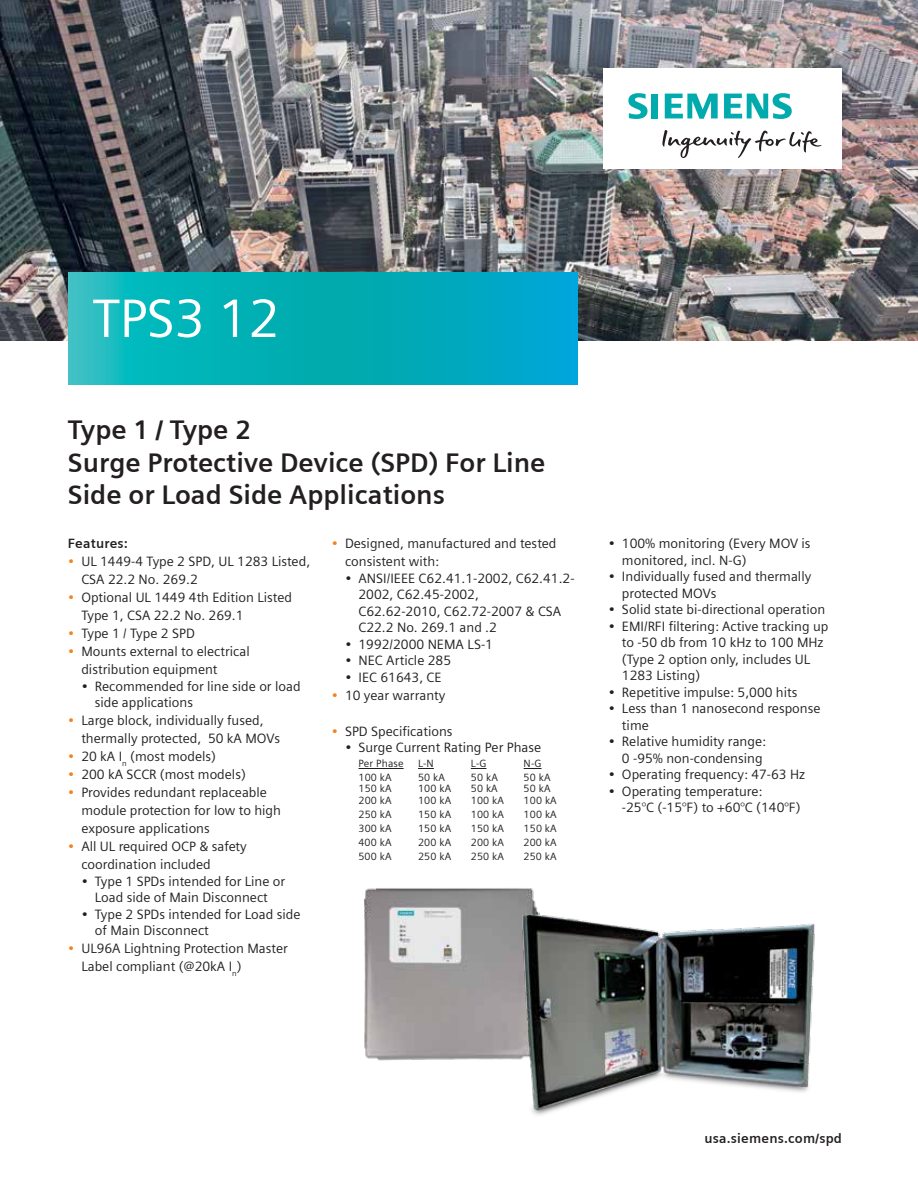
<style>
.page{position:relative;width:918px;height:1188px;background:#fff}
.page>*{position:absolute;margin:0;border:0;box-sizing:border-box;transform-origin:0 0}
.t1{font:54px "Siemens Sans";letter-spacing:-.01em;color:#fff}
.t2{font:700 27px/32.4px "Siemens Sans";color:#231f20}
.t3{font:13.5px/16.5px "Siemens Sans OT";color:#231f20}
.t4{font:700 13.5px "Siemens Sans";letter-spacing:.015em;color:#231f20}
.t5{font:10.5px "Siemens Sans OT";letter-spacing:.015em;color:#231f20}
.s1{font-family:"Siemens Sans";color:#f58220}
.s2{font-family:"Siemens Sans"}
</style>
<div class="page">
<img style="left:0;top:0;width:918px;height:341px">
<div style="left:603px;top:68px;width:238px;height:101px;background:#fff"></div>
<svg style="left:662px;top:130px;width:159px;height:28px"></svg>
<svg style="left:628px;top:93px;width:30px;height:26px"></svg>
<svg style="left:665px;top:94px;width:53px;height:25px"></svg>
<svg style="left:724px;top:93px;width:68px;height:26px"></svg>
<hr style="left:359px;top:768px;width:45px;height:1px;background:#231f20">
<svg style="left:418px;top:768px;width:16px;height:1px"></svg>
<svg style="left:471px;top:768px;width:15px;height:1px"></svg>
<svg style="left:524px;top:768px;width:18px;height:1px"></svg>
<svg style="left:69px;top:272px;width:509px;height:113px;background:#04aebb"></svg>
<img style="left:364px;top:888px;width:126px;height:173px">
<img style="left:490px;top:888px;width:325px;height:227px">
<h1 class="t1" style="left:92px;top:288px;width:188px">TPS3 12</h1>
<h2 class="t2" style="left:68px;top:414px;width:479px">Type 1 / Type 2<br>Surge Protective Device (SPD) For Line<br>Side or Load Side Applications</h2>
<p class="t4" style="left:68px;top:536px;width:61px">Features:</p>
<p class="t3" style="left:81px;top:553px;width:230px;line-height:18px;text-indent:-14px"><span class="s1">•</span> UL 1449-4 Type 2 SPD, UL 1283 Listed,<br>CSA 22.2 No. 269.2</p>
<p class="t3" style="left:81px;top:589px;width:212px;line-height:18px;text-indent:-14px"><span class="s1">•</span> Optional UL 1449 4th Edition Listed<br>Type 1, CSA 22.2 No. 269.1</p>
<p class="t3" style="left:68px;top:625px;width:128px"><span class="s1">•</span> Type 1 / Type 2 SPD</p>
<p class="t3" style="left:81px;top:643px;width:170px;line-height:18px;text-indent:-14px"><span class="s1">•</span> Mounts external to electrical distribution equipment</p>
<p class="t3" style="left:95px;top:678px;width:207px;text-indent:-14px"><span class="s2">•</span> Recommended for line side or load side applications</p>
<p class="t3" style="left:81px;top:712px;width:200px;line-height:18px;text-indent:-14px"><span class="s1">•</span> Large block, individually fused, thermally protected, 50 kA MOVs</p>
<p class="t3" style="left:68px;top:748px;width:150px"><span class="s1">•</span> 20 kA I<sub>n</sub> (most models)</p>
<p class="t3" style="left:68px;top:766px;width:180px"><span class="s1">•</span> 200 kA SCCR (most models)</p>
<p class="t3" style="left:81px;top:784px;width:201px;line-height:18px;text-indent:-14px"><span class="s1">•</span> Provides redundant replaceable module protection for low to high exposure applications</p>
<p class="t3" style="left:81px;top:838px;width:167px;line-height:18px;text-indent:-14px"><span class="s1">•</span> All UL required OCP &amp; safety coordination included</p>
<p class="t3" style="left:81px;top:873px;width:205px;text-align:center"><span class="s2">•</span> Type 1 SPDs intended for Line or<br>Load side of Main Disconnect</p>
<p class="t3" style="left:95px;top:906px;width:207px;text-indent:-14px"><span class="s2">•</span> Type 2 SPDs intended for Load side of Main Disconnect</p>
<p class="t3" style="left:81px;top:940px;width:208px;line-height:18px;text-indent:-14px"><span class="s1">•</span> UL96A Lightning Protection Master<br>Label compliant (@20kA I<sub>n</sub>)</p>
<p class="t3" style="left:345px;top:535px;width:213px;line-height:18px;text-indent:-14px"><span class="s1">•</span> Designed, manufactured and tested consistent with:</p>
<p class="t3" style="left:359px;top:570px;width:218px;text-indent:-14px"><span class="s2">•</span> ANSI/IEEE C62.41.1-2002, C62.41.2-<br>2002, C62.45-2002,<br>C62.62-2010, C62.72-2007 &amp; CSA<br>C22.2 No. 269.1 and .2</p>
<p class="t3" style="left:345px;top:636px;width:150px"><span class="s2">•</span> 1992/2000 NEMA LS-1</p>
<p class="t3" style="left:345px;top:653px;width:108px"><span class="s2">•</span> NEC Article 285</p>
<p class="t3" style="left:345px;top:669px;width:98px"><span class="s2">•</span> IEC 61643, CE</p>
<p class="t3" style="left:332px;top:687px;width:115px"><span class="s1">•</span> 10 year warranty</p>
<p class="t3" style="left:332px;top:723px;width:123px"><span class="s1">•</span> SPD Specifications</p>
<p class="t3" style="left:345px;top:740px;width:198px"><span class="s2">•</span> Surge Current Rating Per Phase</p>
<p class="t5" style="left:359px;top:757px;width:47px">Per Phase</p>
<p class="t5" style="left:418px;top:757px;width:17px">L-N</p>
<p class="t5" style="left:471px;top:757px;width:17px">L-G</p>
<p class="t5" style="left:524px;top:757px;width:19px">N-G</p>
<p class="t5" style="left:359px;top:771px;width:35px">100 kA</p>
<p class="t5" style="left:418px;top:771px;width:29px">50 kA</p>
<p class="t5" style="left:471px;top:771px;width:29px">50 kA</p>
<p class="t5" style="left:524px;top:771px;width:29px">50 kA</p>
<p class="t5" style="left:358px;top:783px;width:35px">150 kA</p>
<p class="t5" style="left:418px;top:783px;width:35px">100 kA</p>
<p class="t5" style="left:471px;top:783px;width:29px">50 kA</p>
<p class="t5" style="left:524px;top:783px;width:29px">50 kA</p>
<p class="t5" style="left:358px;top:794px;width:35px">200 kA</p>
<p class="t5" style="left:418px;top:794px;width:35px">100 kA</p>
<p class="t5" style="left:471px;top:794px;width:35px">100 kA</p>
<p class="t5" style="left:524px;top:794px;width:35px">100 kA</p>
<p class="t5" style="left:358px;top:808px;width:35px">250 kA</p>
<p class="t5" style="left:418px;top:808px;width:35px">150 kA</p>
<p class="t5" style="left:471px;top:808px;width:35px">100 kA</p>
<p class="t5" style="left:524px;top:808px;width:35px">100 kA</p>
<p class="t5" style="left:358px;top:822px;width:35px">300 kA</p>
<p class="t5" style="left:418px;top:822px;width:35px">150 kA</p>
<p class="t5" style="left:471px;top:822px;width:35px">150 kA</p>
<p class="t5" style="left:524px;top:822px;width:35px">150 kA</p>
<p class="t5" style="left:358px;top:837px;width:35px">400 kA</p>
<p class="t5" style="left:418px;top:837px;width:35px">200 kA</p>
<p class="t5" style="left:471px;top:837px;width:35px">200 kA</p>
<p class="t5" style="left:524px;top:837px;width:35px">200 kA</p>
<p class="t5" style="left:358px;top:851px;width:35px">500 kA</p>
<p class="t5" style="left:418px;top:851px;width:35px">250 kA</p>
<p class="t5" style="left:471px;top:851px;width:35px">250 kA</p>
<p class="t5" style="left:524px;top:851px;width:35px">250 kA</p>
<p class="t3" style="left:622px;top:536px;width:190px;text-indent:-14px"><span class="s2">•</span> 100% monitoring (Every MOV is monitored, incl. N-G)</p>
<p class="t3" style="left:622px;top:569px;width:191px;text-indent:-14px"><span class="s2">•</span> Individually fused and thermally protected MOVs</p>
<p class="t3" style="left:608px;top:602px;width:218px"><span class="s2">•</span> Solid state bi-directional operation</p>
<p class="t3" style="left:622px;top:618px;width:208px;text-indent:-14px"><span class="s2">•</span> EMI/RFI filtering: Active tracking up to -50 db from 10 kHz to 100 MHz (Type 2 option only, includes UL<br>1283 Listing)</p>
<p class="t3" style="left:608px;top:684px;width:190px"><span class="s2">•</span> Repetitive impulse: 5,000 hits</p>
<p class="t3" style="left:622px;top:701px;width:200px;text-indent:-14px"><span class="s2">•</span> Less than 1 nanosecond response time</p>
<p class="t3" style="left:608px;top:734px;width:159px;text-align:right"><span class="s2">•</span> Relative humidity range:<br>0 -95% non-condensing</p>
<p class="t3" style="left:608px;top:767px;width:198px"><span class="s2">•</span> Operating frequency: 47-63 Hz</p>
<p class="t3" style="left:622px;top:783px;width:180px;text-indent:-14px"><span class="s2">•</span> Operating temperature:<br>-25°C (-15°F) to +60°C (140°F)</p>
<p class="t4" style="left:704px;top:1131px;width:139px">usa.siemens.com/spd</p>
</div>
